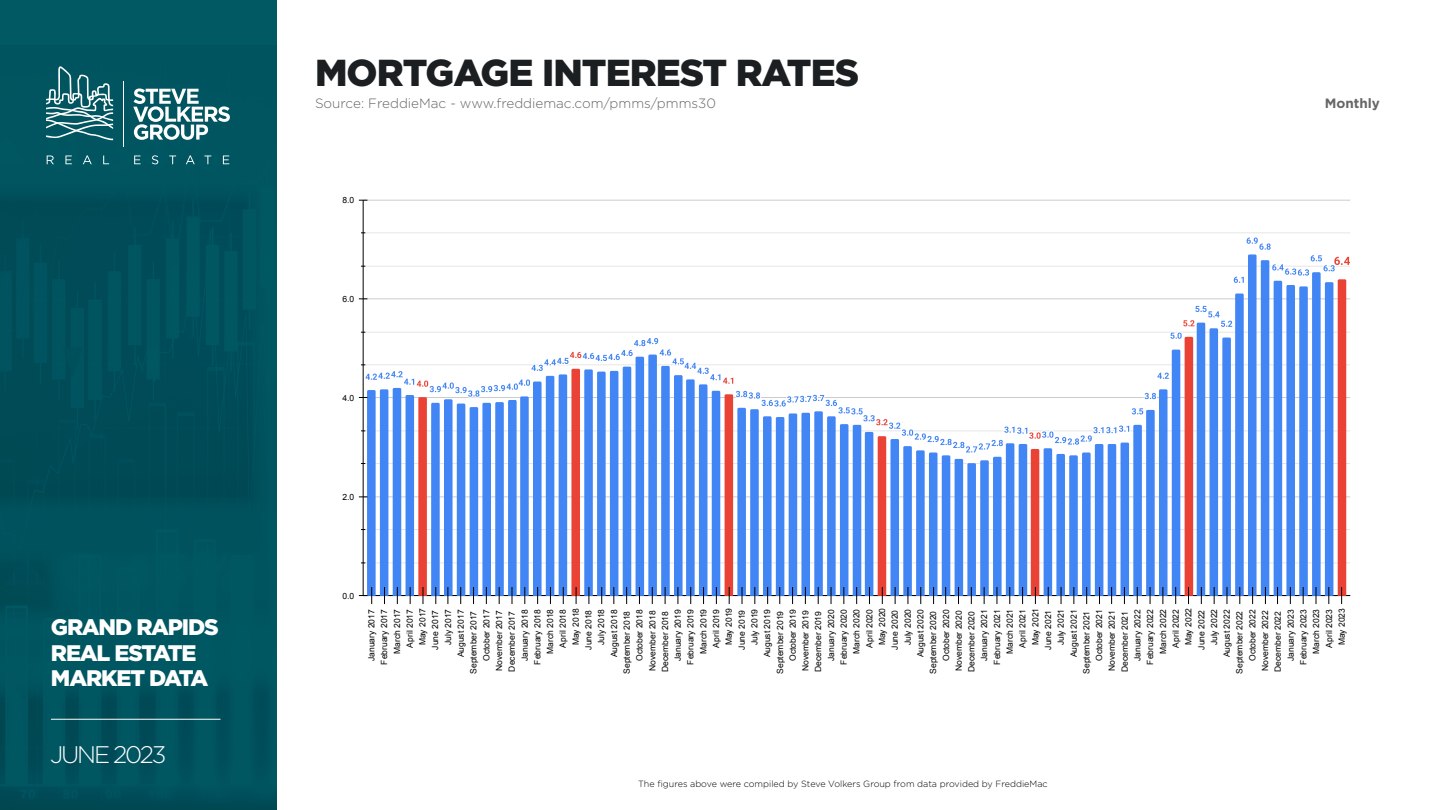
<style>
.page{position:relative;width:1440px;height:810px;background:#fff}
.page>*{position:absolute;margin:0;border:0;box-sizing:border-box;transform-origin:0 0}
.t1{font:900 37.5px "Gotham";letter-spacing:-.025em;color:#1c1f21}
.t2{font:300 24px "Gotham";letter-spacing:-.09em;color:#fff}
.t3{font:900 22.5px/25.5px "Gotham";letter-spacing:-.05em;color:#fff}
.t4{font:300 13.5px "Gotham";color:#666}
.t5{font:700 13.5px "Gotham";color:#666}
.t6{font:300 9px "Gotham";color:#000}
.t7{font:8.55px "Arial";color:#000}
</style>
<div class="page">
<div style="left:0;top:0;width:277px;height:810px;background:#005963"></div>
<img style="left:0;top:88px;width:277px;height:722px">
<hr style="left:51px;top:719px;width:169px;height:1px;background:#fff">
<hr style="left:123px;top:81px;width:1px;height:66px;background:#fff">
<svg style="left:46px;top:66px;width:67px;height:74px"></svg>
<svg style="left:133px;top:89px;width:97px;height:51px"></svg>
<svg style="left:47px;top:156px;width:7px;height:8px"></svg>
<svg style="left:65px;top:156px;width:7px;height:8px"></svg>
<svg style="left:83px;top:155px;width:9px;height:9px"></svg>
<svg style="left:103px;top:156px;width:6px;height:8px"></svg>
<svg style="left:134px;top:156px;width:7px;height:8px"></svg>
<svg style="left:152px;top:155px;width:6px;height:9px"></svg>
<svg style="left:169px;top:156px;width:7px;height:8px"></svg>
<svg style="left:186px;top:155px;width:9px;height:9px"></svg>
<svg style="left:204px;top:156px;width:7px;height:8px"></svg>
<svg style="left:223px;top:156px;width:6px;height:8px"></svg>
<hr style="left:363px;top:200px;width:987px;height:1px;background:#ccc">
<hr style="left:363px;top:200px;width:1px;height:396px;background:#000">
<svg style="left:359px;top:232px;width:992px;height:372px"></svg>
<h3 class="t3" style="left:51px;top:614px;width:169px">GRAND RAPIDS<br>REAL ESTATE<br>MARKET DATA</h3>
<h2 class="t2" style="left:50px;top:740px;width:118px">JUNE 2023</h2>
<p class="t1" style="left:315px;top:47px;width:546px">MORTGAGE INTEREST RATES</p>
<p class="t4" style="left:315px;top:95px;width:403px">Source: FreddieMac - www.freddiemac.com/pmms/pmms30</p>
<p class="t5" style="left:1325px;top:94px;width:57px">Monthly</p>
<p class="t7" style="left:342px;top:194px;width:13px">8.0</p>
<p class="t7" style="left:342px;top:293px;width:13px">6.0</p>
<p class="t7" style="left:342px;top:392px;width:13px">4.0</p>
<p class="t7" style="left:342px;top:491px;width:13px">2.0</p>
<p class="t7" style="left:342px;top:590px;width:13px">0.0</p>
<p class="t7" style="left:366px;top:661px;width:53px;rotate:-90deg">January 2017</p>
<p class="t7" style="left:379px;top:665px;width:57px;rotate:-90deg">February 2017</p>
<p class="t7" style="left:391px;top:654px;width:46px;rotate:-90deg">March 2017</p>
<p class="t7" style="left:404px;top:648px;width:40px;rotate:-90deg">April 2017</p>
<p class="t7" style="left:417px;top:645px;width:39px;rotate:-90deg">May 2017</p>
<p class="t7" style="left:430px;top:650px;width:41px;rotate:-90deg">June 2017</p>
<p class="t7" style="left:442px;top:645px;width:38px;rotate:-90deg">July 2017</p>
<p class="t7" style="left:455px;top:657px;width:49px;rotate:-90deg">August 2017</p>
<p class="t7" style="left:468px;top:674px;width:64px;rotate:-90deg">September 2017</p>
<p class="t7" style="left:481px;top:661px;width:53px;rotate:-90deg">October 2017</p>
<p class="t7" style="left:494px;top:671px;width:62px;rotate:-90deg">November 2017</p>
<p class="t7" style="left:506px;top:672px;width:62px;rotate:-90deg">December 2017</p>
<p class="t7" style="left:519px;top:661px;width:53px;rotate:-90deg">January 2018</p>
<p class="t7" style="left:532px;top:665px;width:57px;rotate:-90deg">February 2018</p>
<p class="t7" style="left:545px;top:654px;width:46px;rotate:-90deg">March 2018</p>
<p class="t7" style="left:557px;top:648px;width:40px;rotate:-90deg">April 2018</p>
<p class="t7" style="left:570px;top:645px;width:39px;rotate:-90deg">May 2018</p>
<p class="t7" style="left:583px;top:650px;width:41px;rotate:-90deg">June 2018</p>
<p class="t7" style="left:596px;top:645px;width:38px;rotate:-90deg">July 2018</p>
<p class="t7" style="left:608px;top:657px;width:49px;rotate:-90deg">August 2018</p>
<p class="t7" style="left:621px;top:674px;width:64px;rotate:-90deg">September 2018</p>
<p class="t7" style="left:634px;top:661px;width:53px;rotate:-90deg">October 2018</p>
<p class="t7" style="left:647px;top:671px;width:62px;rotate:-90deg">November 2018</p>
<p class="t7" style="left:660px;top:672px;width:62px;rotate:-90deg">December 2018</p>
<p class="t7" style="left:672px;top:661px;width:53px;rotate:-90deg">January 2019</p>
<p class="t7" style="left:685px;top:665px;width:57px;rotate:-90deg">February 2019</p>
<p class="t7" style="left:698px;top:654px;width:46px;rotate:-90deg">March 2019</p>
<p class="t7" style="left:711px;top:648px;width:40px;rotate:-90deg">April 2019</p>
<p class="t7" style="left:723px;top:645px;width:39px;rotate:-90deg">May 2019</p>
<p class="t7" style="left:736px;top:650px;width:41px;rotate:-90deg">June 2019</p>
<p class="t7" style="left:749px;top:645px;width:38px;rotate:-90deg">July 2019</p>
<p class="t7" style="left:762px;top:657px;width:49px;rotate:-90deg">August 2019</p>
<p class="t7" style="left:774px;top:674px;width:64px;rotate:-90deg">September 2019</p>
<p class="t7" style="left:787px;top:661px;width:53px;rotate:-90deg">October 2019</p>
<p class="t7" style="left:800px;top:671px;width:62px;rotate:-90deg">November 2019</p>
<p class="t7" style="left:813px;top:672px;width:62px;rotate:-90deg">December 2019</p>
<p class="t7" style="left:825px;top:661px;width:53px;rotate:-90deg">January 2020</p>
<p class="t7" style="left:838px;top:665px;width:57px;rotate:-90deg">February 2020</p>
<p class="t7" style="left:851px;top:654px;width:46px;rotate:-90deg">March 2020</p>
<p class="t7" style="left:864px;top:648px;width:40px;rotate:-90deg">April 2020</p>
<p class="t7" style="left:877px;top:645px;width:39px;rotate:-90deg">May 2020</p>
<p class="t7" style="left:889px;top:650px;width:41px;rotate:-90deg">June 2020</p>
<p class="t7" style="left:902px;top:645px;width:38px;rotate:-90deg">July 2020</p>
<p class="t7" style="left:915px;top:657px;width:49px;rotate:-90deg">August 2020</p>
<p class="t7" style="left:928px;top:674px;width:64px;rotate:-90deg">September 2020</p>
<p class="t7" style="left:940px;top:661px;width:53px;rotate:-90deg">October 2020</p>
<p class="t7" style="left:953px;top:671px;width:62px;rotate:-90deg">November 2020</p>
<p class="t7" style="left:966px;top:672px;width:62px;rotate:-90deg">December 2020</p>
<p class="t7" style="left:979px;top:661px;width:53px;rotate:-90deg">January 2021</p>
<p class="t7" style="left:991px;top:665px;width:57px;rotate:-90deg">February 2021</p>
<p class="t7" style="left:1004px;top:654px;width:46px;rotate:-90deg">March 2021</p>
<p class="t7" style="left:1017px;top:648px;width:40px;rotate:-90deg">April 2021</p>
<p class="t7" style="left:1030px;top:645px;width:39px;rotate:-90deg">May 2021</p>
<p class="t7" style="left:1043px;top:650px;width:41px;rotate:-90deg">June 2021</p>
<p class="t7" style="left:1055px;top:645px;width:38px;rotate:-90deg">July 2021</p>
<p class="t7" style="left:1068px;top:657px;width:49px;rotate:-90deg">August 2021</p>
<p class="t7" style="left:1081px;top:674px;width:64px;rotate:-90deg">September 2021</p>
<p class="t7" style="left:1094px;top:661px;width:53px;rotate:-90deg">October 2021</p>
<p class="t7" style="left:1106px;top:671px;width:62px;rotate:-90deg">November 2021</p>
<p class="t7" style="left:1119px;top:672px;width:62px;rotate:-90deg">December 2021</p>
<p class="t7" style="left:1132px;top:661px;width:53px;rotate:-90deg">January 2022</p>
<p class="t7" style="left:1145px;top:665px;width:57px;rotate:-90deg">February 2022</p>
<p class="t7" style="left:1157px;top:654px;width:46px;rotate:-90deg">March 2022</p>
<p class="t7" style="left:1170px;top:648px;width:40px;rotate:-90deg">April 2022</p>
<p class="t7" style="left:1183px;top:645px;width:39px;rotate:-90deg">May 2022</p>
<p class="t7" style="left:1196px;top:650px;width:41px;rotate:-90deg">June 2022</p>
<p class="t7" style="left:1209px;top:645px;width:38px;rotate:-90deg">July 2022</p>
<p class="t7" style="left:1221px;top:657px;width:49px;rotate:-90deg">August 2022</p>
<p class="t7" style="left:1234px;top:674px;width:64px;rotate:-90deg">September 2022</p>
<p class="t7" style="left:1247px;top:661px;width:53px;rotate:-90deg">October 2022</p>
<p class="t7" style="left:1260px;top:671px;width:62px;rotate:-90deg">November 2022</p>
<p class="t7" style="left:1272px;top:672px;width:62px;rotate:-90deg">December 2022</p>
<p class="t7" style="left:1285px;top:661px;width:53px;rotate:-90deg">January 2023</p>
<p class="t7" style="left:1298px;top:665px;width:57px;rotate:-90deg">February 2023</p>
<p class="t7" style="left:1311px;top:654px;width:46px;rotate:-90deg">March 2023</p>
<p class="t7" style="left:1323px;top:648px;width:40px;rotate:-90deg">April 2023</p>
<p class="t7" style="left:1336px;top:645px;width:39px;rotate:-90deg">May 2023</p>
<p class="t6" style="left:638px;top:778px;width:411px">The figures above were compiled by Steve Volkers Group from data provided by FreddieMac</p>
</div>
